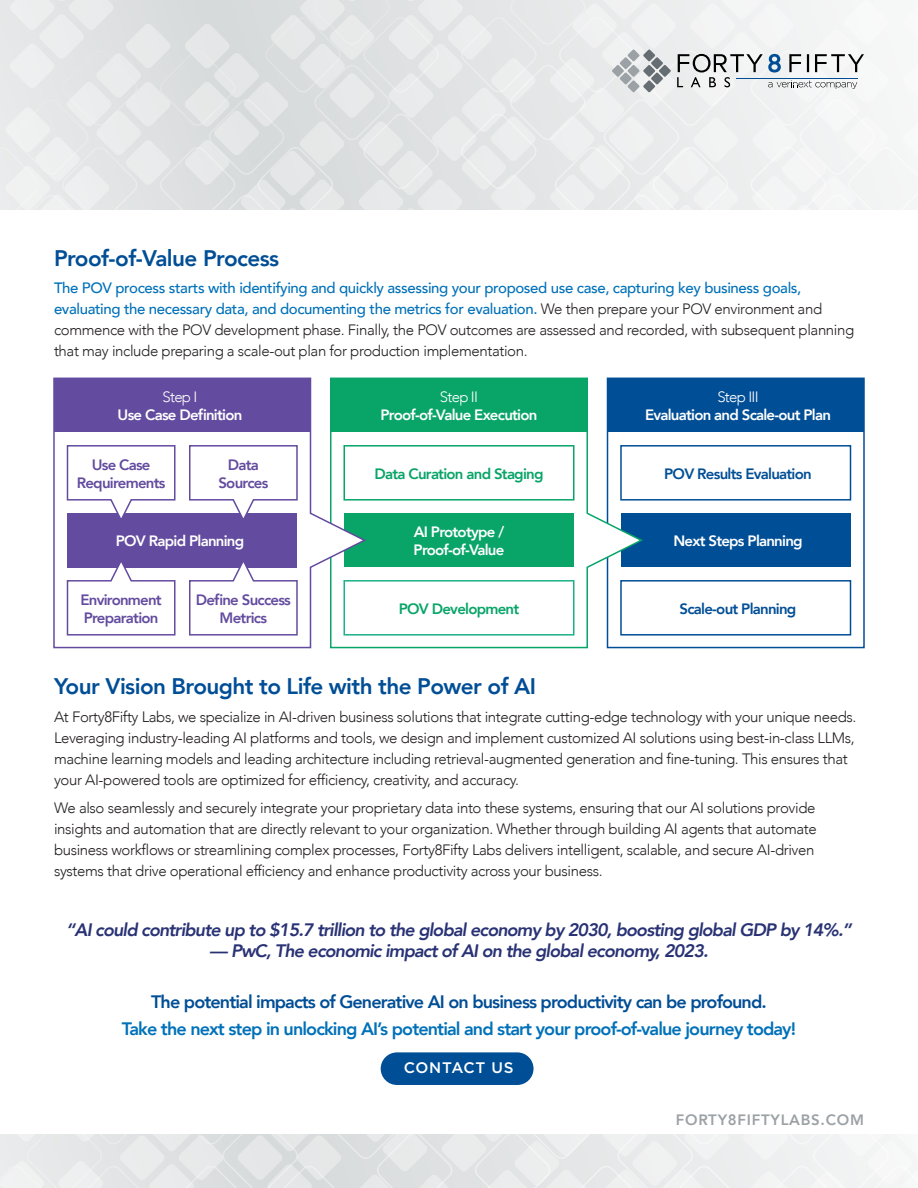
<style>
.page{position:relative;width:918px;height:1188px;background:#fff}
.page>*{position:absolute;margin:0;border:0;box-sizing:border-box;transform-origin:0 0}
.t1{font:800 22.5px "Avenir";letter-spacing:-.025em;color:#004e96}
.t2{font:italic 800 18px "Avenir";letter-spacing:-.05em;color:#293274}
.t3{font:800 18px "Avenir";letter-spacing:-.05em;color:#0071b9}
.t4{font:800 18px "Avenir";letter-spacing:-.05em;color:#004e96}
.t5{font:500 15.3px "Gotham";letter-spacing:.05em;color:#fff}
.t6{font:300 15px/21px "Avenir";letter-spacing:-.025em;color:#231f20}
.t7{font:800 15px "Avenir";letter-spacing:-.05em;color:#fff}
.t8{font:800 15px/18px "Avenir";letter-spacing:-.05em;color:#634b9f;text-align:center}
.t9{font:800 15px "Avenir";letter-spacing:-.05em;color:#004e96}
.t10{font:800 15px "Avenir";letter-spacing:-.05em;color:#08a468}
.t11{font:800 15px "Avenir";letter-spacing:.05em;color:#9ba1a5}
.t12{font:300 15px "Avenir";letter-spacing:-.05em;color:#fff}
.s1{font-weight:500;color:#0071b9}
</style>
<div class="page">
<div style="left:381px;top:1052px;width:153px;height:33px;background:#004e96;border-radius:16px"></div>
<svg style="left:0;top:1134px;width:917px;height:54px"></svg>
<svg style="left:0;top:0;width:918px;height:210px"></svg>
<hr style="left:736px;top:78px;width:121px;height:1px;background:#004e96">
<div style="left:608px;top:378px;width:256px;height:54px;background:#004e96"></div>
<div style="left:620px;top:580px;width:231px;height:56px;border:2px solid #004e96"></div>
<div style="left:621px;top:513px;width:229px;height:54px;background:#004e96"></div>
<div style="left:620px;top:445px;width:231px;height:56px;border:2px solid #004e96"></div>
<div style="left:607px;top:378px;width:258px;height:270px;border:2px solid #004e96"></div>
<svg style="left:367px;top:377px;width:276px;height:272px"></svg>
<div style="left:331px;top:378px;width:256px;height:54px;background:#08a468"></div>
<div style="left:344px;top:580px;width:230px;height:56px;border:2px solid #1cb086"></div>
<div style="left:344px;top:513px;width:230px;height:54px;background:#08a468"></div>
<div style="left:344px;top:445px;width:230px;height:56px;border:2px solid #08a468"></div>
<svg style="left:53px;top:377px;width:314px;height:272px"></svg>
<div style="left:68px;top:513px;width:229px;height:55px;background:#634b9f"></div>
<svg style="left:188px;top:444px;width:110px;height:79px"></svg>
<svg style="left:66px;top:444px;width:110px;height:79px"></svg>
<svg style="left:66px;top:557px;width:110px;height:79px"></svg>
<svg style="left:188px;top:557px;width:110px;height:79px"></svg>
<div style="left:54px;top:378px;width:256px;height:54px;background:#634b9f"></div>
<p class="t1" style="left:54px;top:240px;width:227px">Proof-of-Value Process</p>
<p class="t6" style="left:54px;top:278px;width:802px"><span class="s1">The POV process starts with identifying and quickly assessing your proposed use case, capturing key business goals, evaluating the necessary data, and documenting the metrics for evaluation.</span> We then prepare your POV environment and commence with the POV development phase. Finally, the POV outcomes are assessed and recorded, with subsequent planning that may include preparing a scale-out plan for production implementation.</p>
<p class="t12" style="left:163px;top:388px;width:36px">Step I</p>
<p class="t7" style="left:118px;top:403px;width:126px">Use Case Definition</p>
<p class="t8" style="left:77px;top:456px;width:90px">Use Case<br>Requirements</p>
<p class="t8" style="left:228px;top:456px;width:33px">Data</p>
<p class="t8" style="left:218px;top:474px;width:51px">Sources</p>
<p class="t7" style="left:116px;top:529px;width:130px">POV Rapid Planning</p>
<p class="t8" style="left:80px;top:591px;width:83px">Environment</p>
<p class="t8" style="left:84px;top:609px;width:76px">Preparation</p>
<p class="t8" style="left:196px;top:591px;width:97px">Define Success<br>Metrics</p>
<p class="t12" style="left:440px;top:388px;width:40px">Step II</p>
<p class="t7" style="left:381px;top:403px;width:158px">Proof-of-Value Execution</p>
<p class="t10" style="left:375px;top:462px;width:170px">Data Curation and Staging</p>
<p class="t7" style="left:414px;top:520px;width:92px">AI Prototype /</p>
<p class="t7" style="left:414px;top:538px;width:92px">Proof-of-Value</p>
<p class="t10" style="left:399px;top:597px;width:122px">POV Development</p>
<p class="t12" style="left:717px;top:388px;width:43px">Step III</p>
<p class="t7" style="left:645px;top:403px;width:187px">Evaluation and Scale-out Plan</p>
<p class="t9" style="left:664px;top:462px;width:149px">POV Results Evaluation</p>
<p class="t7" style="left:673px;top:529px;width:131px">Next Steps Planning</p>
<p class="t9" style="left:680px;top:597px;width:118px">Scale-out Planning</p>
<p class="t1" style="left:54px;top:669px;width:484px">Your Vision Brought to Life with the Power of AI</p>
<p class="t6" style="left:54px;top:707px;width:804px">At Forty8Fifty Labs, we specialize in AI-driven business solutions that integrate cutting-edge technology with your unique needs.<br>Leveraging industry-leading AI platforms and tools, we design and implement customized AI solutions using best-in-class LLMs, machine learning models and leading architecture including retrieval-augmented generation and fine-tuning. This ensures that your AI-powered tools are optimized for efficiency, creativity, and accuracy.</p>
<p class="t6" style="left:54px;top:797px;width:764px">We also seamlessly and securely integrate your proprietary data into these systems, ensuring that our AI solutions provide insights and automation that are directly relevant to your organization. Whether through building AI agents that automate business workflows or streamlining complex processes, Forty8Fifty Labs delivers intelligent, scalable, and secure AI-driven systems that drive operational efficiency and enhance productivity across your business.</p>
<p class="t2" style="left:66px;top:919px;width:787px">“AI could contribute up to $15.7 trillion to the global economy by 2030, boosting global GDP by 14%.”</p>
<p class="t2" style="left:210px;top:940px;width:500px">— PwC, The economic impact of AI on the global economy, 2023.</p>
<p class="t4" style="left:151px;top:987px;width:617px">The potential impacts of Generative AI on business productivity can be profound.</p>
<p class="t3" style="left:122px;top:1015px;width:676px">Take the next step in unlocking AI’s potential and start your proof-of-value journey today!</p>
<p class="t5" style="left:404px;top:1058px;width:112px">CONTACT US</p>
<p class="t11" style="left:676px;top:1108px;width:190px">FORTY8FIFTYLABS.COM</p>
</div>
